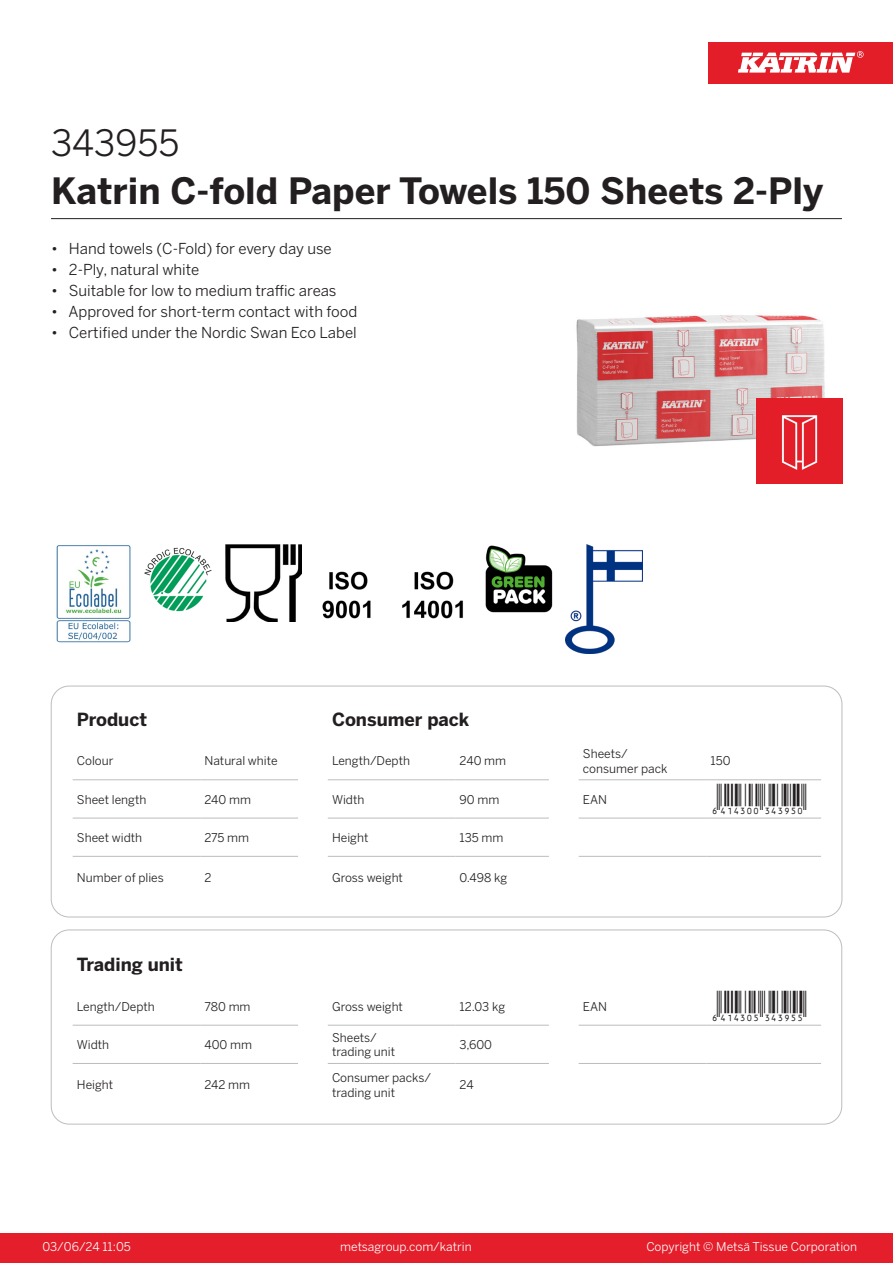
<style>
.page{position:relative;width:893px;height:1263px;background:#fff}
.page>*{position:absolute;margin:0;border:0;box-sizing:border-box;transform-origin:0 0}
.Product_Name{font:700 36px "Benton Sans";color:#231f20}
.External_material_co{font:36px "Benton Sans";color:#231f20}
.T_EAN{font:30px "Viisas EAN Matala";color:#231f20}
.T_TableHeader{font:700 18px "Benton Sans";color:#231f20}
.MarketingBullets{font:15px "Benton Sans";color:#231f20}
.T_TableBody{font:12px/14.4px "Benton Sans";color:#231f20}
.t1{font:12px "Benton Sans";color:#fff}
</style>
<div class="page">
<div style="left:0;top:1233px;width:893px;height:30px;background:#e41e2b"></div>
<div style="left:708px;top:43px;width:185px;height:41px;background:#e31e28"></div>
<svg style="left:738px;top:51px;width:126px;height:22px"></svg>
<hr style="left:73px;top:779px;width:127px;height:1px;background:#bcbdc0">
<hr style="left:200px;top:779px;width:98px;height:1px;background:#bcbdc0">
<hr style="left:328px;top:779px;width:127px;height:1px;background:#bcbdc0">
<hr style="left:455px;top:779px;width:94px;height:1px;background:#bcbdc0">
<hr style="left:579px;top:779px;width:127px;height:1px;background:#bcbdc0">
<hr style="left:706px;top:779px;width:115px;height:1px;background:#bcbdc0">
<hr style="left:73px;top:818px;width:127px;height:1px;background:#bcbdc0">
<hr style="left:200px;top:818px;width:98px;height:1px;background:#bcbdc0">
<hr style="left:328px;top:818px;width:127px;height:1px;background:#bcbdc0">
<hr style="left:455px;top:818px;width:94px;height:1px;background:#bcbdc0">
<hr style="left:579px;top:818px;width:127px;height:1px;background:#bcbdc0">
<hr style="left:706px;top:818px;width:115px;height:1px;background:#bcbdc0">
<hr style="left:73px;top:856px;width:127px;height:1px;background:#bcbdc0">
<hr style="left:200px;top:856px;width:98px;height:1px;background:#bcbdc0">
<hr style="left:328px;top:856px;width:127px;height:1px;background:#bcbdc0">
<hr style="left:455px;top:856px;width:94px;height:1px;background:#bcbdc0">
<hr style="left:579px;top:856px;width:127px;height:1px;background:#bcbdc0">
<hr style="left:706px;top:856px;width:115px;height:1px;background:#bcbdc0">
<div style="left:51px;top:686px;width:791px;height:231px;border:1px solid #bcbdc0;border-radius:18px"></div>
<hr style="left:73px;top:1025px;width:127px;height:1px;background:#bcbdc0">
<hr style="left:200px;top:1025px;width:98px;height:1px;background:#bcbdc0">
<hr style="left:328px;top:1025px;width:127px;height:1px;background:#bcbdc0">
<hr style="left:455px;top:1025px;width:94px;height:1px;background:#bcbdc0">
<hr style="left:579px;top:1025px;width:127px;height:1px;background:#bcbdc0">
<hr style="left:706px;top:1025px;width:115px;height:1px;background:#bcbdc0">
<hr style="left:73px;top:1063px;width:127px;height:1px;background:#bcbdc0">
<hr style="left:200px;top:1063px;width:98px;height:1px;background:#bcbdc0">
<hr style="left:328px;top:1063px;width:127px;height:1px;background:#bcbdc0">
<hr style="left:455px;top:1063px;width:94px;height:1px;background:#bcbdc0">
<hr style="left:579px;top:1063px;width:127px;height:1px;background:#bcbdc0">
<hr style="left:706px;top:1063px;width:115px;height:1px;background:#bcbdc0">
<div style="left:51px;top:930px;width:791px;height:194px;border:1px solid #bcbdc0;border-radius:18px"></div>
<img style="left:576px;top:315px;width:249px;height:169px">
<img style="left:56px;top:545px;width:75px;height:98px">
<img style="left:144px;top:547px;width:68px;height:65px">
<img style="left:225px;top:544px;width:77px;height:77px">
<img style="left:322px;top:571px;width:49px;height:48px">
<img style="left:402px;top:571px;width:61px;height:48px">
<img style="left:485px;top:545px;width:68px;height:68px">
<img style="left:566px;top:544px;width:76px;height:109px">
<img style="left:757px;top:398px;width:85px;height:86px">
<hr style="left:51px;top:218px;width:791px;height:1px;background:#231f20">
<p class="External_material_co" style="left:51px;top:121px;width:130px">343955</p>
<p class="Product_Name" style="left:51px;top:168px;width:774px">Katrin C-fold Paper Towels 150 Sheets 2-Ply</p>
<p class="MarketingBullets" style="left:51px;top:239px;width:282px">• Hand towels (C-Fold) for every day use</p>
<p class="MarketingBullets" style="left:51px;top:260px;width:150px">• 2-Ply, natural white</p>
<p class="MarketingBullets" style="left:51px;top:281px;width:287px">• Suitable for low to medium traffic areas</p>
<p class="MarketingBullets" style="left:51px;top:302px;width:308px">• Approved for short-term contact with food</p>
<p class="MarketingBullets" style="left:51px;top:323px;width:307px">• Certified under the Nordic Swan Eco Label</p>
<p class="T_TableHeader" style="left:77px;top:708px;width:72px">Product</p>
<p class="T_TableHeader" style="left:332px;top:708px;width:139px">Consumer pack</p>
<p class="T_TableBody" style="left:77px;top:754px;width:38px">Colour</p>
<p class="T_TableBody" style="left:204px;top:754px;width:75px">Natural white</p>
<p class="T_TableBody" style="left:332px;top:754px;width:79px">Length/Depth</p>
<p class="T_TableBody" style="left:460px;top:754px;width:48px">240 mm</p>
<p class="T_TableBody" style="left:583px;top:747px;width:46px">Sheets/</p>
<p class="T_TableBody" style="left:583px;top:761px;width:86px">consumer pack</p>
<p class="T_TableBody" style="left:710px;top:754px;width:22px">150</p>
<p class="T_TableBody" style="left:77px;top:792px;width:71px">Sheet length</p>
<p class="T_TableBody" style="left:204px;top:792px;width:48px">240 mm</p>
<p class="T_TableBody" style="left:332px;top:792px;width:34px">Width</p>
<p class="T_TableBody" style="left:460px;top:792px;width:41px">90 mm</p>
<p class="T_TableBody" style="left:583px;top:792px;width:26px">EAN</p>
<p class="T_EAN" style="left:710px;top:783px;width:97px">*6414300343950*</p>
<p class="T_TableBody" style="left:77px;top:830px;width:67px">Sheet width</p>
<p class="T_TableBody" style="left:204px;top:830px;width:46px">275 mm</p>
<p class="T_TableBody" style="left:332px;top:830px;width:38px">Height</p>
<p class="T_TableBody" style="left:460px;top:830px;width:45px">135 mm</p>
<p class="T_TableBody" style="left:77px;top:871px;width:88px">Number of plies</p>
<p class="T_TableBody" style="left:204px;top:871px;width:9px">2</p>
<p class="T_TableBody" style="left:332px;top:871px;width:72px">Gross weight</p>
<p class="T_TableBody" style="left:460px;top:871px;width:49px">0.498 kg</p>
<p class="T_TableHeader" style="left:77px;top:953px;width:108px">Trading unit</p>
<p class="T_TableBody" style="left:77px;top:999px;width:79px">Length/Depth</p>
<p class="T_TableBody" style="left:204px;top:999px;width:48px">780 mm</p>
<p class="T_TableBody" style="left:332px;top:999px;width:72px">Gross weight</p>
<p class="T_TableBody" style="left:460px;top:999px;width:47px">12.03 kg</p>
<p class="T_TableBody" style="left:583px;top:999px;width:26px">EAN</p>
<p class="T_EAN" style="left:710px;top:991px;width:97px">*6414305343955*</p>
<p class="T_TableBody" style="left:77px;top:1037px;width:34px">Width</p>
<p class="T_TableBody" style="left:204px;top:1037px;width:49px">400 mm</p>
<p class="T_TableBody" style="left:332px;top:1030px;width:46px">Sheets/</p>
<p class="T_TableBody" style="left:332px;top:1045px;width:65px">trading unit</p>
<p class="T_TableBody" style="left:460px;top:1037px;width:34px">3,600</p>
<p class="T_TableBody" style="left:77px;top:1078px;width:38px">Height</p>
<p class="T_TableBody" style="left:204px;top:1078px;width:47px">242 mm</p>
<p class="T_TableBody" style="left:332px;top:1071px;width:100px">Consumer packs/ trading unit</p>
<p class="T_TableBody" style="left:460px;top:1078px;width:16px">24</p>
<p class="t1" style="left:43px;top:1239px;width:90px">03/06/24 11:05</p>
<p class="t1" style="left:340px;top:1239px;width:133px">metsagroup.com/katrin</p>
<p class="t1" style="left:646px;top:1239px;width:212px">Copyright © Metsä Tissue Corporation</p>
</div>
